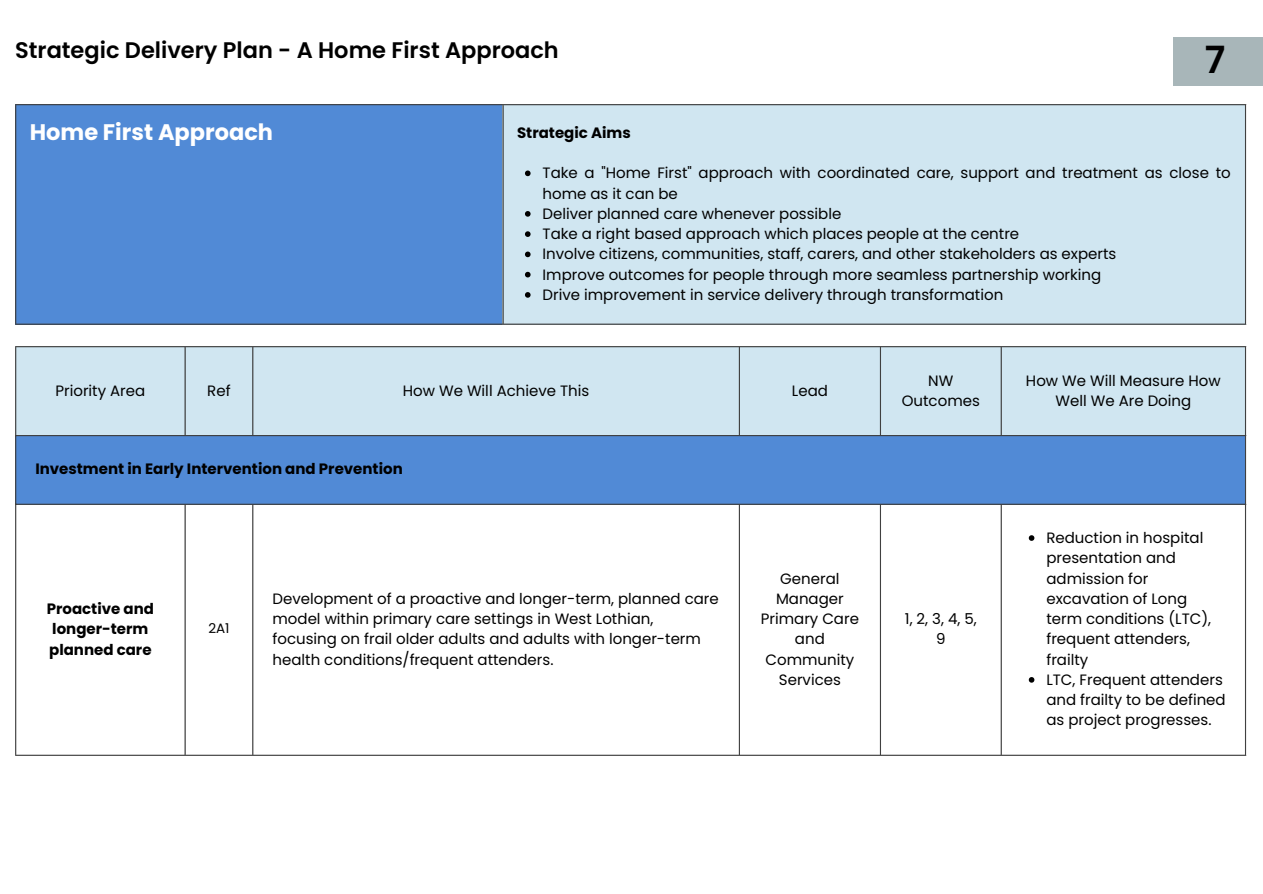
<style>
.page{position:relative;width:1263px;height:894px;background:#fff}
.page>*{position:absolute;margin:0;border:0;box-sizing:border-box;transform-origin:0 0}
.t1{font:600 37.5px "Poppins";color:#000}
.t2{font:600 22.5px "Poppins";color:#000}
.t3{font:700 22.5px "Poppins";color:#fff}
.t4{font:15px/20.2px "Poppins";color:#000}
.t5{font:700 15px/20.2px "Poppins";color:#000}
.t6{font:13.5px "Poppins";color:#000}
</style>
<div class="page">
<div style="left:1173px;top:37px;width:90px;height:48px;background:#a8b6b9"></div>
<div style="left:15px;top:104px;width:488px;height:220px;background:#518ad6"></div>
<div style="left:503px;top:104px;width:743px;height:220px;background:#d0e6f1"></div>
<svg style="left:525px;top:170px;width:6px;height:6px"></svg>
<svg style="left:525px;top:211px;width:6px;height:5px"></svg>
<svg style="left:525px;top:231px;width:6px;height:6px"></svg>
<svg style="left:525px;top:251px;width:6px;height:6px"></svg>
<svg style="left:525px;top:272px;width:6px;height:5px"></svg>
<svg style="left:525px;top:292px;width:6px;height:5px"></svg>
<hr style="left:15px;top:105px;width:1px;height:218px;background:#404040">
<hr style="left:502px;top:105px;width:2px;height:218px;background:#404040">
<hr style="left:1245px;top:105px;width:1px;height:218px;background:#404040">
<hr style="left:15px;top:104px;width:1231px;height:1px;background:#404040">
<hr style="left:15px;top:323px;width:1231px;height:1px;background:#404040">
<div style="left:16px;top:347px;width:1229px;height:88px;background:#d0e6f1"></div>
<div style="left:15px;top:435px;width:1231px;height:69px;background:#518ad6"></div>
<svg style="left:1029px;top:535px;width:5px;height:5px"></svg>
<svg style="left:1029px;top:677px;width:5px;height:5px"></svg>
<hr style="left:15px;top:347px;width:1px;height:407px;background:#404040">
<hr style="left:185px;top:347px;width:1px;height:88px;background:#404040">
<hr style="left:185px;top:504px;width:1px;height:250px;background:#404040">
<hr style="left:252px;top:347px;width:1px;height:88px;background:#404040">
<hr style="left:252px;top:504px;width:1px;height:250px;background:#404040">
<hr style="left:739px;top:347px;width:1px;height:88px;background:#404040">
<hr style="left:739px;top:504px;width:1px;height:250px;background:#404040">
<hr style="left:880px;top:347px;width:1px;height:88px;background:#404040">
<hr style="left:880px;top:504px;width:1px;height:250px;background:#404040">
<hr style="left:1001px;top:347px;width:1px;height:88px;background:#404040">
<hr style="left:1001px;top:504px;width:1px;height:250px;background:#404040">
<hr style="left:1245px;top:347px;width:1px;height:407px;background:#404040">
<hr style="left:15px;top:346px;width:1231px;height:1px;background:#404040">
<hr style="left:15px;top:435px;width:1231px;height:1px;background:#404040">
<hr style="left:15px;top:503px;width:1231px;height:1px;background:#404040">
<hr style="left:15px;top:754px;width:1231px;height:1px;background:#404040">
<p class="t2" style="left:15px;top:35px;width:545px">Strategic Delivery Plan - A Home First Approach</p>
<p class="t3" style="left:30px;top:116px;width:245px">Home First Approach</p>
<p class="t5" style="left:517px;top:122px;width:115px">Strategic Aims</p>
<p class="t1" style="left:1205px;top:33px;width:22px">7</p>
<p class="t4" style="left:543px;top:163px;width:690px">Take a "Home First" approach with coordinated care, support and treatment as close to home as it can be</p>
<p class="t4" style="left:543px;top:203px;width:300px">Deliver planned care whenever possible</p>
<p class="t4" style="left:543px;top:224px;width:478px">Take a right based approach which places people at the centre</p>
<p class="t4" style="left:543px;top:244px;width:575px">Involve citizens, communities, staff, carers, and other stakeholders as experts</p>
<p class="t4" style="left:543px;top:264px;width:560px">Improve outcomes for people through more seamless partnership working</p>
<p class="t4" style="left:543px;top:284px;width:462px">Drive improvement in service delivery through transformation</p>
<p class="t4" style="left:55px;top:380px;width:91px">Priority Area</p>
<p class="t4" style="left:207px;top:380px;width:25px">Ref</p>
<p class="t4" style="left:403px;top:380px;width:188px">How We Will Achieve This</p>
<p class="t4" style="left:792px;top:380px;width:38px">Lead</p>
<p class="t4" style="left:902px;top:370px;width:80px;text-align:center">NW<br>Outcomes</p>
<p class="t4" style="left:1026px;top:370px;width:196px;text-align:center">How We Will Measure How<br>Well We Are Doing</p>
<p class="t5" style="left:35px;top:459px;width:369px">Investment in Early Intervention and Prevention</p>
<p class="t5" style="left:47px;top:598px;width:109px">Proactive and longer-term planned care</p>
<p class="t6" style="left:208px;top:618px;width:23px">2A1</p>
<p class="t4" style="left:272px;top:588px;width:448px">Development of a proactive and longer-term, planned care model within primary care settings in West Lothian, focusing on frail older adults and adults with longer-term health conditions/frequent attenders.</p>
<p class="t4" style="left:761px;top:568px;width:100px;text-align:center">General<br>Manager<br>Primary Care and<br>Community<br>Services</p>
<p class="t4" style="left:905px;top:608px;width:73px;text-align:center">1, 2, 3, 4, 5,<br>9</p>
<p class="t4" style="left:1046px;top:527px;width:166px">Reduction in hospital presentation and admission for excavation of Long term conditions (LTC), frequent attenders, frailty</p>
<p class="t4" style="left:1046px;top:669px;width:181px">LTC, Frequent attenders and frailty to be defined as project progresses.</p>
</div>
